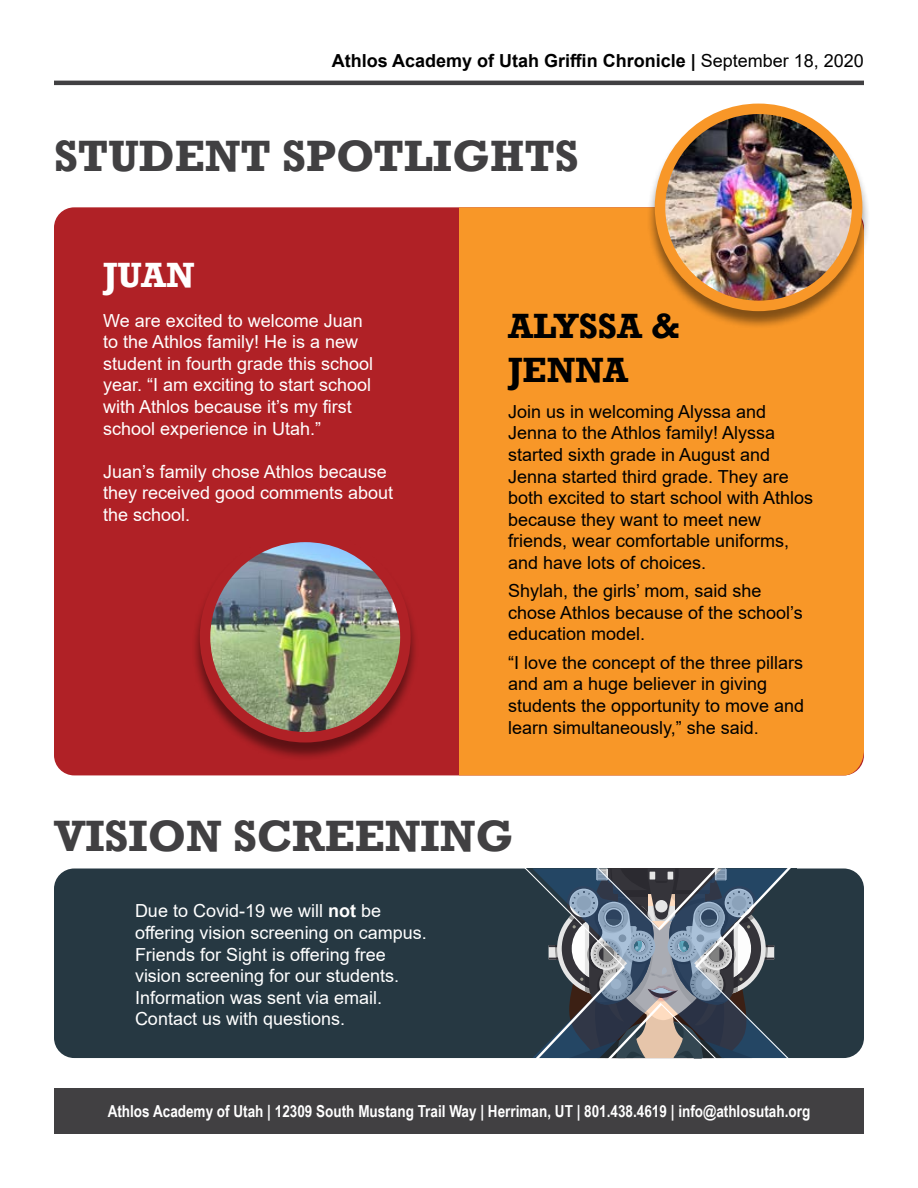
<style>
.page{position:relative;width:918px;height:1188px;background:#fff}
.page>*{position:absolute;margin:0;border:0;box-sizing:border-box;transform-origin:0 0}
.t1{font:700 45px "Rockwell";color:#414042}
.t2{font:700 36px/43.2px "Rockwell";color:#000}
.t3{font:700 36px "Rockwell";color:#fff}
.t4{font:18px/21.6px "Arial";color:#000}
.t5{font:18px/21.6px "Arial";color:#fff}
.t6{font:700 18px "Arial";color:#000}
.t7{font:700 16.5px "Arial Narrow";color:#fff}
.s1{font-weight:400}
.s2{font-weight:700}
</style>
<div class="page">
<div style="left:54px;top:868px;width:810px;height:190px;background:#263842;border-radius:20px"></div>
<hr style="left:54px;top:81px;width:810px;height:4px;background:#414042">
<div style="left:54px;top:1089px;width:810px;height:45px;background:#414042"></div>
<div style="left:54px;top:207px;width:810px;height:568px;background:#b02126;border-radius:20px"></div>
<div style="left:459px;top:207px;width:405px;height:568px;background:#f89728"></div>
<div style="left:191px;top:533px;width:228px;height:228px;background:#000;opacity:.47"></div>
<img style="left:205px;top:537px;width:200px;height:200px;border-radius:100px">
<div style="left:200px;top:532px;width:211px;height:211px;border:10px solid #b02126;border-radius:50%"></div>
<div style="left:646px;top:105px;width:224px;height:225px;background:#000;opacity:.47"></div>
<img style="left:660px;top:111px;width:197px;height:195px">
<div style="left:655px;top:104px;width:207px;height:207px;border:10px solid #f89728;border-radius:50%"></div>
<svg style="left:304px;top:868px;width:560px;height:191px"></svg>
<p class="t6" style="left:332px;top:48px;width:534px">Athlos Academy of Utah Griffin Chronicle | <span class="s1">September 18, 2020</span></p>
<h1 class="t1" style="left:54px;top:129px;width:526px">STUDENT SPOTLIGHTS</h1>
<h2 class="t3" style="left:103px;top:253px;width:93px">JUAN</h2>
<p class="t5" style="left:103px;top:309px;width:272px">We are excited to welcome Juan to the Athlos family! He is a new student in fourth grade this school year. “I am exciting to start school with Athlos because it’s my first school experience in Utah.”</p>
<p class="t5" style="left:103px;top:461px;width:292px">Juan’s family chose Athlos because they received good comments about the school.</p>
<h2 class="t2" style="left:508px;top:305px;width:174px">ALYSSA &amp;<br>JENNA</h2>
<p class="t4" style="left:508px;top:400px;width:307px">Join us in welcoming Alyssa and Jenna to the Athlos family! Alyssa started sixth grade in August and Jenna started third grade. They are both excited to start school with Athlos because they want to meet new friends, wear comfortable uniforms, and have lots of choices.</p>
<p class="t4" style="left:508px;top:580px;width:296px">Shylah, the girls’ mom, said she chose Athlos because of the school’s education model.</p>
<p class="t4" style="left:508px;top:652px;width:298px">“I love the concept of the three pillars and am a huge believer in giving students the opportunity to move and learn simultaneously,” she said.</p>
<h1 class="t1" style="left:54px;top:808px;width:461px">VISION SCREENING</h1>
<p class="t5" style="left:135px;top:900px;width:293px">Due to Covid-19 we will <span class="s2">not</span> be offering vision screening on campus.<br>Friends for Sight is offering free vision screening for our students.<br>Information was sent via email.<br>Contact us with questions.</p>
<p class="t7" style="left:108px;top:1099px;width:704px">Athlos Academy of Utah | 12309 South Mustang Trail Way | Herriman, UT | 801.438.4619 | info@athlosutah.org</p>
</div>
